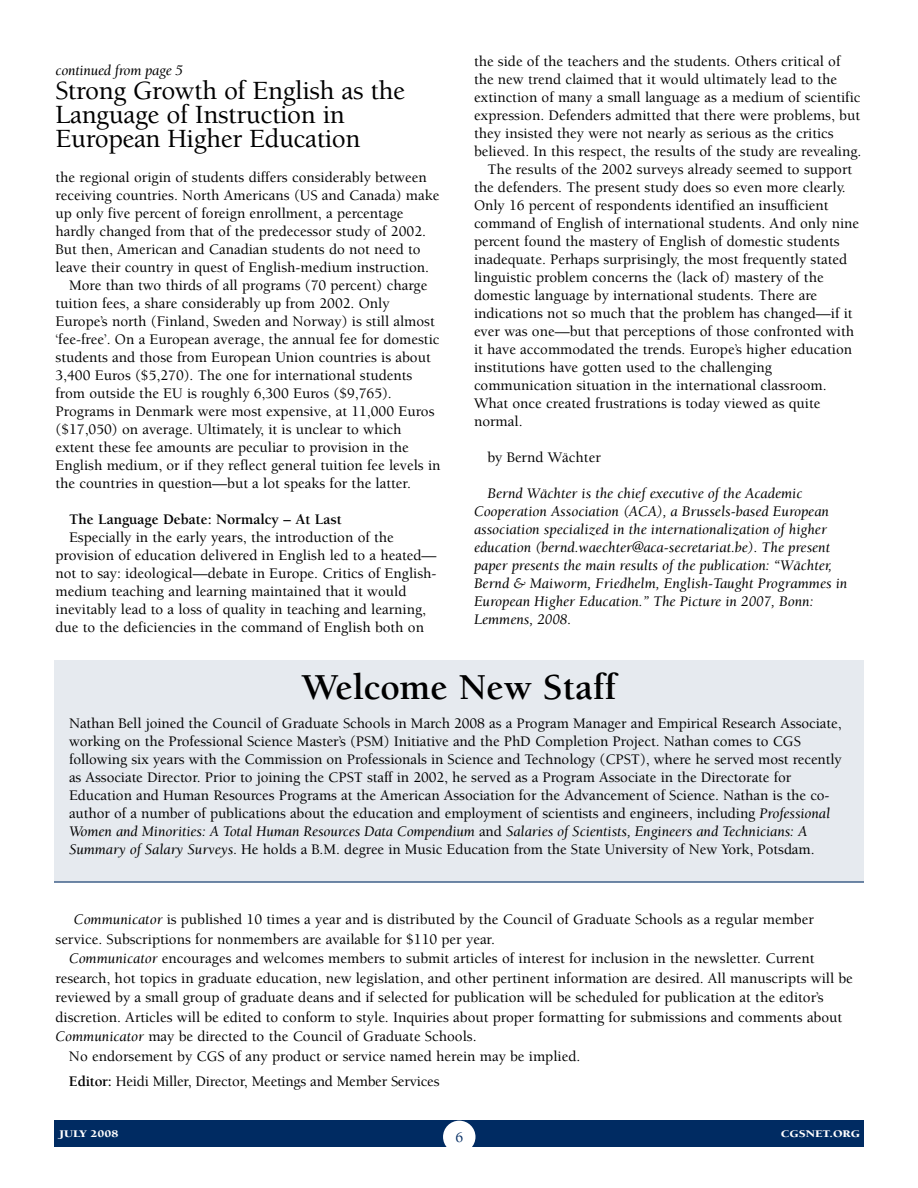
<style>
.page{position:relative;width:918px;height:1188px;background:#fff}
.page>*{position:absolute;margin:0;border:0;box-sizing:border-box;transform-origin:0 0}
.t1{font:700 37.5px "Berkeley";color:#000}
.t2{font:500 27px/24px "Berkeley";letter-spacing:-.015em;color:#000}
.t3{font:500 15px/18px "Berkeley";color:#000}
.t4{font:italic 15px/18px "Berkeley";color:#000}
.t5{font:700 15px "Berkeley";color:#000}
.t6{font:500 14.85px "Berkeley";color:#002b62}
.t7{font:900 10.5px "Berkeley";color:#fff;scale:1.2 1}
.s1{font-weight:400;font-style:italic}
.s2{font-weight:700}
</style>
<div class="page">
<div style="left:54px;top:1120px;width:810px;height:28px;background:#002b62"></div>
<div style="left:443px;top:1121px;width:32px;height:32px;background:#fff;border-radius:50%"></div>
<div style="left:54px;top:660px;width:810px;height:223px;background:#e6eaef"></div>
<hr style="left:54px;top:881px;width:810px;height:2px;background:#002b62">
<p class="t4" style="left:56px;top:62px;width:129px">continued from page 5</p>
<h2 class="t2" style="left:56px;top:80px;width:351px">Strong Growth of English as the<br>Language of Instruction in<br>European Higher Education</h2>
<p class="t3" style="left:56px;top:169px;width:373px">the regional origin of students differs considerably between</p>
<p class="t3" style="left:56px;top:187px;width:386px">receiving countries. North Americans (US and Canada) make</p>
<p class="t3" style="left:56px;top:205px;width:350px">up only five percent of foreign enrollment, a percentage</p>
<p class="t3" style="left:56px;top:223px;width:372px">hardly changed from that of the predecessor study of 2002.</p>
<p class="t3" style="left:56px;top:241px;width:367px">But then, American and Canadian students do not need to</p>
<p class="t3" style="left:56px;top:259px;width:375px">leave their country in quest of English-medium instruction.</p>
<p class="t3" style="left:69px;top:277px;width:360px">More than two thirds of all programs (70 percent) charge</p>
<p class="t3" style="left:56px;top:295px;width:336px">tuition fees, a share considerably up from 2002. Only</p>
<p class="t3" style="left:56px;top:313px;width:381px">Europe’s north (Finland, Sweden and Norway) is still almost</p>
<p class="t3" style="left:56px;top:331px;width:386px">‘fee-free’. On a European average, the annual fee for domestic</p>
<p class="t3" style="left:56px;top:349px;width:377px">students and those from European Union countries is about</p>
<p class="t3" style="left:56px;top:367px;width:358px">3,400 Euros ($5,270). The one for international students</p>
<p class="t3" style="left:56px;top:385px;width:338px">from outside the EU is roughly 6,300 Euros ($9,765).</p>
<p class="t3" style="left:56px;top:403px;width:381px">Programs in Denmark were most expensive, at 11,000 Euros</p>
<p class="t3" style="left:56px;top:421px;width:348px">($17,050) on average. Ultimately, it is unclear to which</p>
<p class="t3" style="left:56px;top:439px;width:355px">extent these fee amounts are peculiar to provision in the</p>
<p class="t3" style="left:56px;top:457px;width:387px">English medium, or if they reflect general tuition fee levels in</p>
<p class="t3" style="left:56px;top:475px;width:357px">the countries in question—but a lot speaks for the latter.</p>
<p class="t5" style="left:69px;top:513px;width:274px">The Language Debate: Normalcy – At Last</p>
<p class="t3" style="left:56px;top:529px;width:383px;text-indent:14px">Especially in the early years, the introduction of the provision of education delivered in English led to a heated— not to say: ideological—debate in Europe. Critics of English&shy;medium teaching and learning maintained that it would inevitably lead to a loss of quality in teaching and learning, due to the deficiencies in the command of English both on</p>
<p class="t3" style="left:474px;top:54px;width:368px">the side of the teachers and the students. Others critical of</p>
<p class="t3" style="left:474px;top:72px;width:365px">the new trend claimed that it would ultimately lead to the</p>
<p class="t3" style="left:474px;top:90px;width:388px">extinction of many a small language as a medium of scientific</p>
<p class="t3" style="left:474px;top:108px;width:388px">expression. Defenders admitted that there were problems, but</p>
<p class="t3" style="left:474px;top:126px;width:361px">they insisted they were not nearly as serious as the critics</p>
<p class="t3" style="left:474px;top:144px;width:389px">believed. In this respect, the results of the study are revealing.</p>
<p class="t3" style="left:488px;top:162px;width:366px">The results of the 2002 surveys already seemed to support</p>
<p class="t3" style="left:474px;top:180px;width:373px">the defenders. The present study does so even more clearly.</p>
<p class="t3" style="left:474px;top:198px;width:356px">Only 16 percent of respondents identified an insufficient</p>
<p class="t3" style="left:474px;top:216px;width:387px">command of English of international students. And only nine</p>
<p class="t3" style="left:474px;top:234px;width:367px">percent found the mastery of English of domestic students</p>
<p class="t3" style="left:474px;top:252px;width:375px">inadequate. Perhaps surprisingly, the most frequently stated</p>
<p class="t3" style="left:474px;top:270px;width:351px">linguistic problem concerns the (lack of) mastery of the</p>
<p class="t3" style="left:474px;top:288px;width:345px">domestic language by international students. There are</p>
<p class="t3" style="left:474px;top:306px;width:380px">indications not so much that the problem has changed—if it</p>
<p class="t3" style="left:474px;top:324px;width:382px">ever was one—but that perceptions of those confronted with</p>
<p class="t3" style="left:474px;top:342px;width:380px">it have accommodated the trends. Europe’s higher education</p>
<p class="t3" style="left:474px;top:360px;width:300px">institutions have gotten used to the challenging</p>
<p class="t3" style="left:474px;top:378px;width:354px">communication situation in the international classroom.</p>
<p class="t3" style="left:474px;top:396px;width:348px">What once created frustrations is today viewed as quite</p>
<p class="t3" style="left:474px;top:414px;width:50px">normal.</p>
<p class="t3" style="left:488px;top:450px;width:115px">by Bernd Wächter</p>
<p class="t4" style="left:474px;top:486px;width:375px;text-indent:14px">Bernd Wächter is the chief executive of the Academic Cooperation Association (ACA), a Brussels-based European association specialized in the internationalization of higher education (bernd.waechter@aca-secretariat.be). The present paper presents the main results of the publication: “Wächter, Bernd &amp; Maiworm, Friedhelm, English-Taught Programmes in European Higher Education.” The Picture in 2007, Bonn:<br>Lemmens, 2008.</p>
<h1 class="t1" style="left:302px;top:672px;width:316px">Welcome New Staff</h1>
<p class="t3" style="left:69px;top:716px;width:774px">Nathan Bell joined the Council of Graduate Schools in March 2008 as a Program Manager and Empirical Research Associate, working on the Professional Science Master’s (PSM) Initiative and the PhD Completion Project. Nathan comes to CGS following six years with the Commission on Professionals in Science and Technology (CPST), where he served most recently as Associate Director. Prior to joining the CPST staff in 2002, he served as a Program Associate in the Directorate for Education and Human Resources Programs at the American Association for the Advancement of Science. Nathan is the co&shy;author of a number of publications about the education and employment of scientists and engineers, including <span class="s1">Professional Women and Minorities: A Total Human Resources Data Compendium</span> and <span class="s1">Salaries of Scientists, Engineers and Technicians: A Summary of Salary Surveys.</span> He holds a B.M. degree in Music Education from the State University of New York, Potsdam.</p>
<p class="t3" style="left:56px;top:911px;width:760px;line-height:19.5px;text-indent:18px"><span class="s1">Communicator</span> is published 10 times a year and is distributed by the Council of Graduate Schools as a regular member service. Subscriptions for nonmembers are available for $110 per year.</p>
<p class="t3" style="left:69px;top:951px;width:747px"><span class="s1">Communicator</span> encourages and welcomes members to submit articles of interest for inclusion in the newsletter. Current</p>
<p class="t3" style="left:56px;top:970px;width:799px">research, hot topics in graduate education, new legislation, and other pertinent information are desired. All manuscripts will be</p>
<p class="t3" style="left:55px;top:990px;width:770px">reviewed by a small group of graduate deans and if selected for publication will be scheduled for publication at the editor’s</p>
<p class="t3" style="left:55px;top:1009px;width:788px">discretion. Articles will be edited to conform to style. Inquiries about proper formatting for submissions and comments about</p>
<p class="t3" style="left:55px;top:1029px;width:423px"><span class="s1">Communicator</span> may be directed to the Council of Graduate Schools.</p>
<p class="t3" style="left:69px;top:1048px;width:513px">No endorsement by CGS of any product or service named herein may be implied.</p>
<p class="t3" style="left:69px;top:1074px;width:372px"><span class="s2">Editor:</span> Heidi Miller, Director, Meetings and Member Services</p>
<p class="t7" style="left:59px;top:1129px;width:51px">JULY 2008</p>
<p class="t7" style="left:781px;top:1129px;width:68px">CGSNET.ORG</p>
<p class="t6" style="left:455px;top:1132px;width:9px">6</p>
</div>
